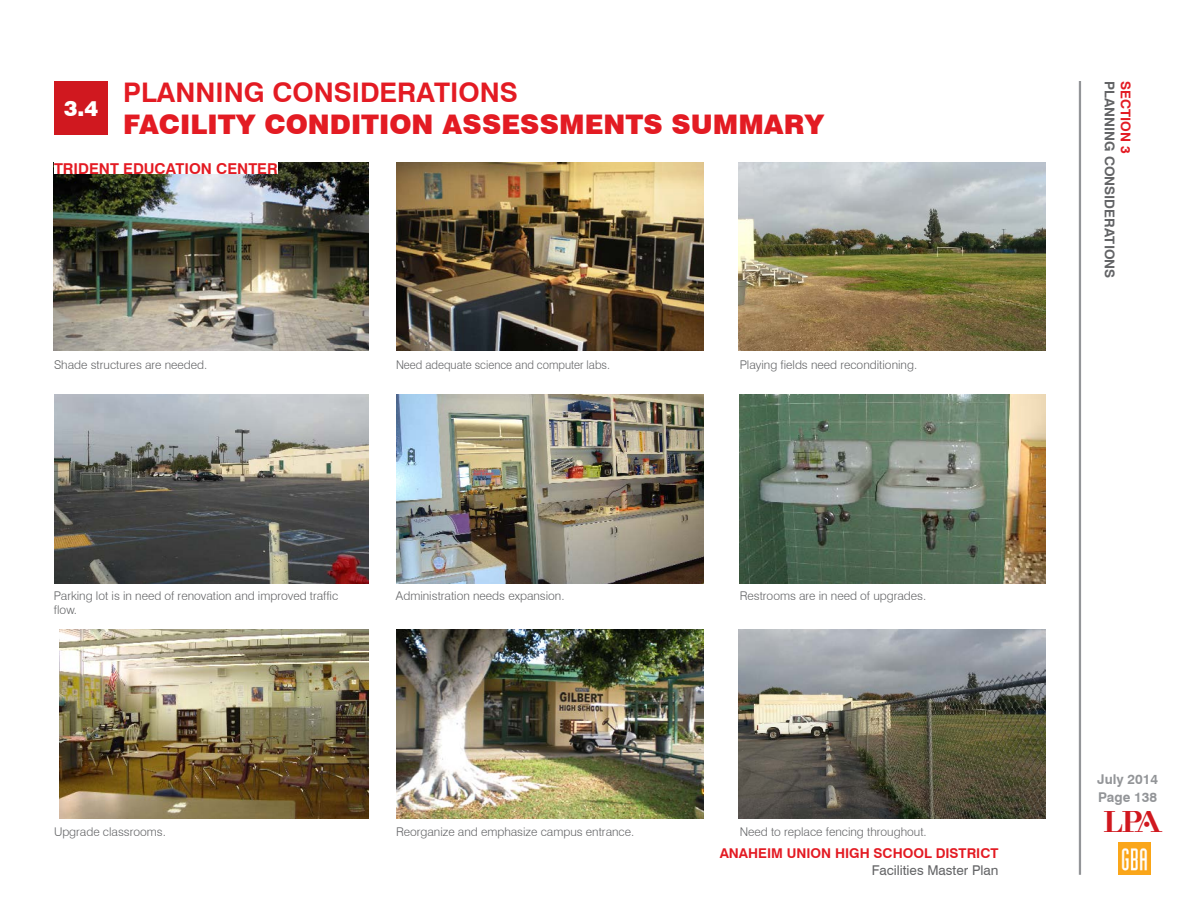
<style>
.page{position:relative;width:1188px;height:918px;background:#fff}
.page>*{position:absolute;margin:0;border:0;box-sizing:border-box;transform-origin:0 0}
.t1{font:900 27px "Swiss 721 BT";color:#e31b23}
.t2{font:700 27px "Swiss 721 BT";color:#e31b23}
.t3{font:900 21px "Swiss 721 BT";color:#fff}
.t4{font:21px "LPA Logo Regular";color:#d0181f}
.t5{font:700 15px "Swiss 721 BT";color:#e31b23}
.t6{font:700 13.5px "Swiss 721 BT";color:#e31b23}
.t7{font:700 13.5px "Swiss 721 BT";color:#636466}
.t8{font:13.5px "Swiss 721 BT";color:#636466}
.t9{font:700 13.5px "Swiss 721 BT";color:#939598}
.t10{font:300 12px/14.4px "Swiss 721 BT";color:#636466}
.t11{font:300 12px "Swiss 721 BT";color:#636466;scale:.94 1}
</style>
<div class="page">
<hr style="left:1079px;top:81px;width:2px;height:794px;background:#939598">
<div style="left:54px;top:81px;width:54px;height:54px;background:#d0181f"></div>
<img style="left:1118px;top:842px;width:32px;height:33px">
<img style="left:54px;top:162px;width:315px;height:189px">
<img style="left:54px;top:395px;width:315px;height:188px">
<img style="left:59px;top:629px;width:310px;height:189px">
<img style="left:397px;top:162px;width:307px;height:189px">
<img style="left:397px;top:395px;width:307px;height:188px">
<img style="left:397px;top:629px;width:307px;height:189px">
<img style="left:738px;top:162px;width:307px;height:189px">
<img style="left:740px;top:395px;width:305px;height:188px">
<img style="left:738px;top:629px;width:307px;height:189px">
<div style="left:54px;top:162px;width:224px;height:12px;background:#fff"></div>
<h2 class="t3" style="left:64px;top:96px;width:36px">3.4</h2>
<h1 class="t2" style="left:123px;top:76px;width:396px">PLANNING CONSIDERATIONS</h1>
<h1 class="t1" style="left:123px;top:108px;width:703px">FACILITY CONDITION ASSESSMENTS SUMMARY</h1>
<p class="t5" style="left:54px;top:159px;width:225px">TRIDENT EDUCATION CENTER</p>
<p class="t10" style="left:54px;top:358px;width:155px">Shade structures are needed.</p>
<p class="t11" style="left:396px;top:358px;width:229px">Need adequate science and computer labs.</p>
<p class="t10" style="left:54px;top:588px;width:286px">Parking lot is in need of renovation and improved traffic flow.</p>
<p class="t10" style="left:396px;top:589px;width:170px">Administration needs expansion.</p>
<p class="t10" style="left:740px;top:358px;width:179px">Playing fields need reconditioning.</p>
<p class="t10" style="left:740px;top:589px;width:188px">Restrooms are in need of upgrades.</p>
<p class="t10" style="left:54px;top:825px;width:113px">Upgrade classrooms.</p>
<p class="t10" style="left:396px;top:825px;width:240px">Reorganize and emphasize campus entrance.</p>
<p class="t10" style="left:740px;top:825px;width:189px">Need to replace fencing throughout.</p>
<p class="t6" style="left:720px;top:845px;width:280px">ANAHEIM UNION HIGH SCHOOL DISTRICT</p>
<p class="t8" style="left:872px;top:861px;width:128px">Facilities Master Plan</p>
<p class="t7" style="left:1118px;top:81px;width:199px;rotate:90deg">PLANNING CONSIDERATIONS</p>
<p class="t6" style="left:1134px;top:81px;width:74px;rotate:90deg">SECTION 3</p>
<p class="t9" style="left:1097px;top:771px;width:62px">July 2014</p>
<h2 class="t4" style="left:1104px;top:812px;width:61px">LPA</h2>
<p class="t9" style="left:1098px;top:789px;width:60px">Page 138</p>
</div>
